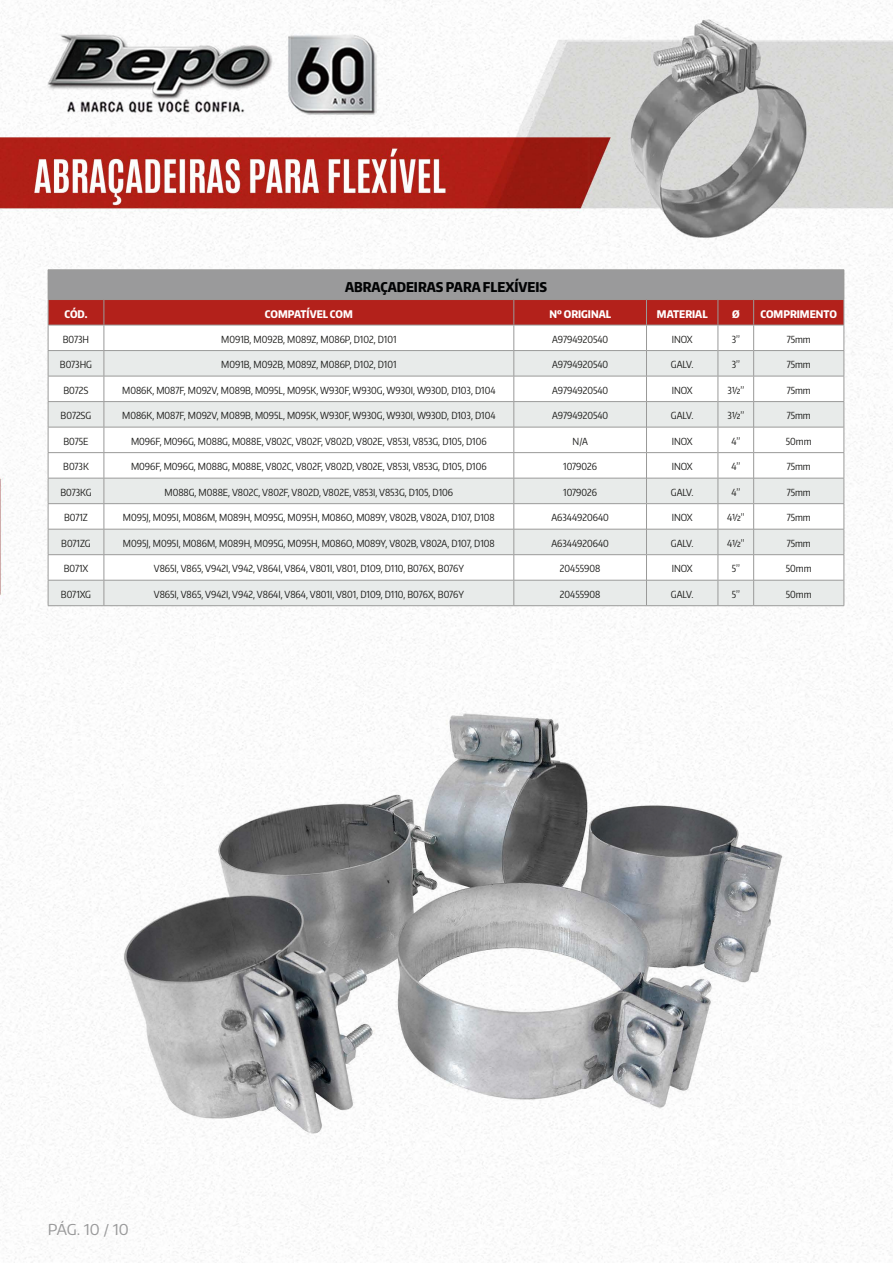
<style>
.page{position:relative;width:893px;height:1263px;background:#fff}
.page>*{position:absolute;margin:0;border:0;box-sizing:border-box;transform-origin:0 0}
.t1{font:15px "Encode Sans Normal";letter-spacing:-.005em;color:#9a9a9b}
.t2{font:800 13.5px "Encode Sans Condensed";color:#020304}
.t3{font:800 10.5px "Encode Sans Condensed";color:#fff}
.t4{font:9.75px "Encode Sans Condensed";color:#1d1d1b}
</style>
<div class="page">
<img style="left:0;top:0;width:893px;height:1263px">
<hr style="left:48px;top:269px;width:56px;height:1px;background:#9a9a99">
<hr style="left:104px;top:269px;width:410px;height:1px;background:#9a9a99">
<hr style="left:514px;top:269px;width:132px;height:1px;background:#9a9a99">
<hr style="left:646px;top:269px;width:72px;height:1px;background:#9a9a99">
<hr style="left:718px;top:269px;width:36px;height:1px;background:#9a9a99">
<hr style="left:754px;top:269px;width:90px;height:1px;background:#9a9a99">
<svg style="left:48px;top:270px;width:797px;height:336px"></svg>
<hr style="left:754px;top:554px;width:90px;height:1px;background:#9a9a99">
<hr style="left:754px;top:580px;width:90px;height:1px;background:#9a9a99">
<hr style="left:754px;top:605px;width:90px;height:1px;background:#9a9a99">
<img style="left:85px;top:654px;width:740px;height:555px">
<p class="t2" style="left:345px;top:278px;width:203px">ABRAÇADEIRAS PARA FLEXÍVEIS</p>
<p class="t3" style="left:65px;top:307px;width:24px">CÓD.</p>
<p class="t3" style="left:265px;top:307px;width:89px">COMPATÍVEL COM</p>
<p class="t3" style="left:549px;top:307px;width:63px">Nº ORIGINAL</p>
<p class="t3" style="left:657px;top:307px;width:52px">MATERIAL</p>
<p class="t3" style="left:732px;top:307px;width:9px">Ø</p>
<p class="t3" style="left:760px;top:307px;width:78px">COMPRIMENTO</p>
<p class="t4" style="left:63px;top:333px;width:28px">B073H</p>
<p class="t4" style="left:221px;top:333px;width:177px">M091B, M092B, M089Z, M086P, D102, D101</p>
<p class="t4" style="left:552px;top:333px;width:58px">A9794920540</p>
<p class="t4" style="left:672px;top:333px;width:23px">INOX</p>
<p class="t4" style="left:732px;top:333px;width:10px">3”</p>
<p class="t4" style="left:787px;top:333px;width:26px">75mm</p>
<p class="t4" style="left:60px;top:358px;width:34px">B073HG</p>
<p class="t4" style="left:221px;top:358px;width:177px">M091B, M092B, M089Z, M086P, D102, D101</p>
<p class="t4" style="left:552px;top:358px;width:58px">A9794920540</p>
<p class="t4" style="left:671px;top:358px;width:24px">GALV.</p>
<p class="t4" style="left:732px;top:358px;width:10px">3”</p>
<p class="t4" style="left:787px;top:358px;width:26px">75mm</p>
<p class="t4" style="left:64px;top:384px;width:26px">B072S</p>
<p class="t4" style="left:122px;top:384px;width:375px">M086K, M087F, M092V, M089B, M095L, M095K, W930F, W930G, W930I, W930D, D103, D104</p>
<p class="t4" style="left:552px;top:384px;width:58px">A9794920540</p>
<p class="t4" style="left:672px;top:384px;width:23px">INOX</p>
<p class="t4" style="left:727px;top:384px;width:18px">3½”</p>
<p class="t4" style="left:787px;top:384px;width:26px">75mm</p>
<p class="t4" style="left:61px;top:409px;width:32px">B072SG</p>
<p class="t4" style="left:122px;top:409px;width:375px">M086K, M087F, M092V, M089B, M095L, M095K, W930F, W930G, W930I, W930D, D103, D104</p>
<p class="t4" style="left:552px;top:409px;width:58px">A9794920540</p>
<p class="t4" style="left:671px;top:409px;width:24px">GALV.</p>
<p class="t4" style="left:727px;top:409px;width:18px">3½”</p>
<p class="t4" style="left:787px;top:409px;width:26px">75mm</p>
<p class="t4" style="left:63px;top:435px;width:27px">B075E</p>
<p class="t4" style="left:131px;top:435px;width:357px">M096F, M096G, M088G, M088E, V802C, V802F, V802D, V802E, V853I, V853G, D105, D106</p>
<p class="t4" style="left:573px;top:435px;width:17px">N/A</p>
<p class="t4" style="left:672px;top:435px;width:23px">INOX</p>
<p class="t4" style="left:731px;top:435px;width:10px">4”</p>
<p class="t4" style="left:786px;top:435px;width:27px">50mm</p>
<p class="t4" style="left:63px;top:460px;width:27px">B073K</p>
<p class="t4" style="left:131px;top:460px;width:357px">M096F, M096G, M088G, M088E, V802C, V802F, V802D, V802E, V853I, V853G, D105, D106</p>
<p class="t4" style="left:563px;top:460px;width:35px">1079026</p>
<p class="t4" style="left:672px;top:460px;width:23px">INOX</p>
<p class="t4" style="left:731px;top:460px;width:10px">4”</p>
<p class="t4" style="left:787px;top:460px;width:26px">75mm</p>
<p class="t4" style="left:60px;top:486px;width:33px">B073KG</p>
<p class="t4" style="left:165px;top:486px;width:290px">M088G, M088E, V802C, V802F, V802D, V802E, V853I, V853G, D105, D106</p>
<p class="t4" style="left:563px;top:486px;width:35px">1079026</p>
<p class="t4" style="left:671px;top:486px;width:24px">GALV.</p>
<p class="t4" style="left:731px;top:486px;width:10px">4”</p>
<p class="t4" style="left:787px;top:486px;width:26px">75mm</p>
<p class="t4" style="left:64px;top:511px;width:25px">B071Z</p>
<p class="t4" style="left:123px;top:511px;width:373px">M095J, M095I, M086M, M089H, M095G, M095H, M086O, M089Y, V802B, V802A, D107, D108</p>
<p class="t4" style="left:551px;top:511px;width:59px">A6344920640</p>
<p class="t4" style="left:672px;top:511px;width:23px">INOX</p>
<p class="t4" style="left:727px;top:511px;width:19px">4½”</p>
<p class="t4" style="left:787px;top:511px;width:26px">75mm</p>
<p class="t4" style="left:61px;top:537px;width:31px">B071ZG</p>
<p class="t4" style="left:123px;top:537px;width:373px">M095J, M095I, M086M, M089H, M095G, M095H, M086O, M089Y, V802B, V802A, D107, D108</p>
<p class="t4" style="left:551px;top:537px;width:59px">A6344920640</p>
<p class="t4" style="left:671px;top:537px;width:24px">GALV.</p>
<p class="t4" style="left:727px;top:537px;width:19px">4½”</p>
<p class="t4" style="left:787px;top:537px;width:26px">75mm</p>
<p class="t4" style="left:64px;top:562px;width:26px">B071X</p>
<p class="t4" style="left:154px;top:562px;width:312px">V865I, V865, V942I, V942, V864I, V864, V801I, V801, D109, D110, B076X, B076Y</p>
<p class="t4" style="left:560px;top:562px;width:42px">20455908</p>
<p class="t4" style="left:672px;top:562px;width:23px">INOX</p>
<p class="t4" style="left:732px;top:562px;width:10px">5”</p>
<p class="t4" style="left:786px;top:562px;width:27px">50mm</p>
<p class="t4" style="left:61px;top:588px;width:32px">B071XG</p>
<p class="t4" style="left:154px;top:588px;width:312px">V865I, V865, V942I, V942, V864I, V864, V801I, V801, D109, D110, B076X, B076Y</p>
<p class="t4" style="left:560px;top:588px;width:42px">20455908</p>
<p class="t4" style="left:671px;top:588px;width:24px">GALV.</p>
<p class="t4" style="left:732px;top:588px;width:10px">5”</p>
<p class="t4" style="left:786px;top:588px;width:27px">50mm</p>
<p class="t1" style="left:48px;top:1220px;width:82px">PÁG. 10 / 10</p>
</div>
